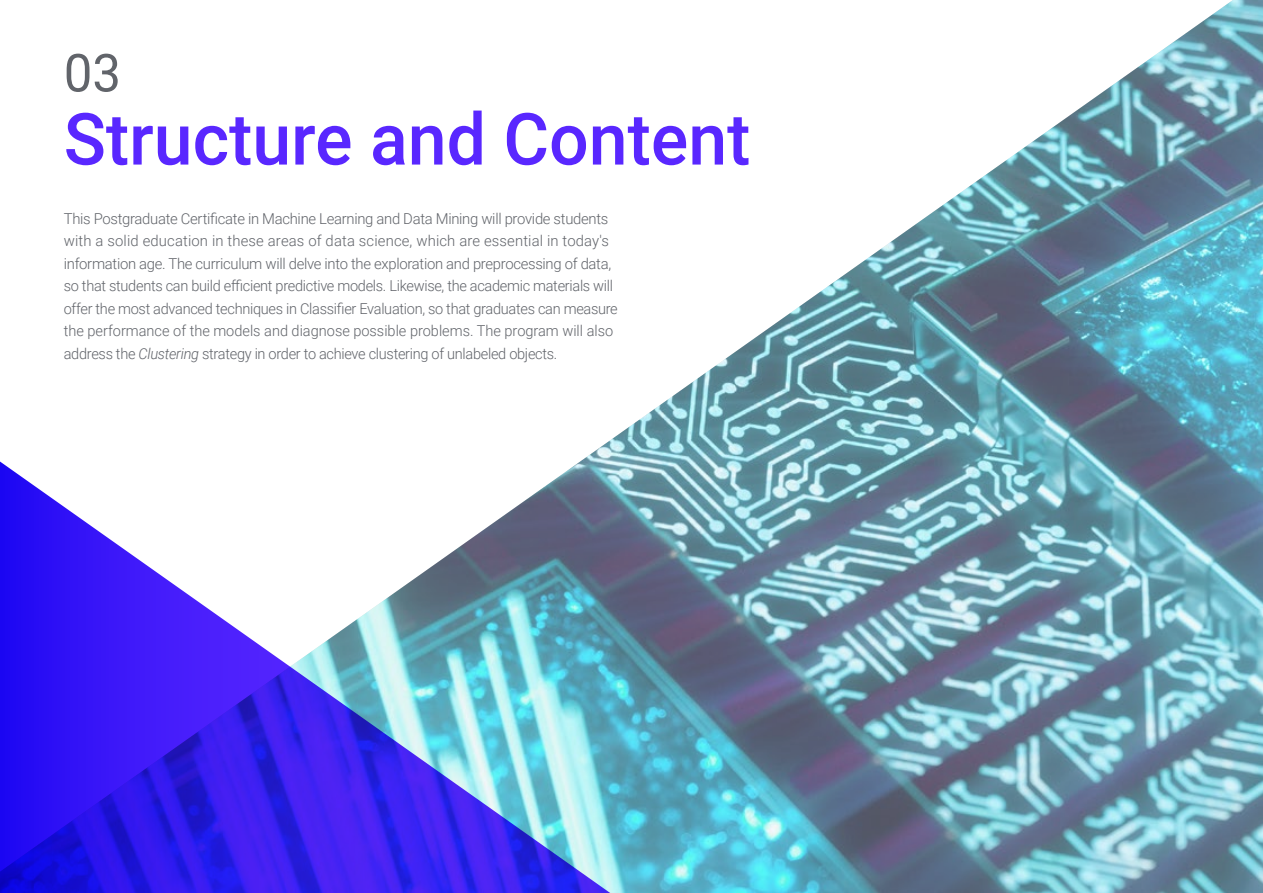
<style>
.page{position:relative;width:1263px;height:893px;background:#fff}
.page>*{position:absolute;margin:0;border:0;box-sizing:border-box;transform-origin:0 0}
.t1{font:500 72px "Roboto";color:#5927ff}
.t2{font:52.5px "Roboto";color:#61646a}
.t3{font:300 15px/22.5px "Roboto";letter-spacing:-.02em;color:#61646a}
.s1{font-style:italic}
</style>
<div class="page">
<img style="left:602px;top:0;width:661px;height:893px">
<svg style="left:0;top:446px;width:640px;height:447px"></svg>
<h2 class="t2" style="left:64px;top:36px;width:59px">03</h2>
<h1 class="t1" style="left:64px;top:89px;width:688px">Structure and Content</h1>
<p class="t3" style="left:64px;top:207px;width:555px">This Postgraduate Certificate in Machine Learning and Data Mining will provide students with a solid education in these areas of data science, which are essential in today's information age. The curriculum will delve into the exploration and preprocessing of data, so that students can build efficient predictive models. Likewise, the academic materials will offer the most advanced techniques in Classifier Evaluation, so that graduates can measure the performance of the models and diagnose possible problems. The program will also address the <span class="s1">Clustering</span> strategy in order to achieve clustering of unlabeled objects.</p>
</div>
